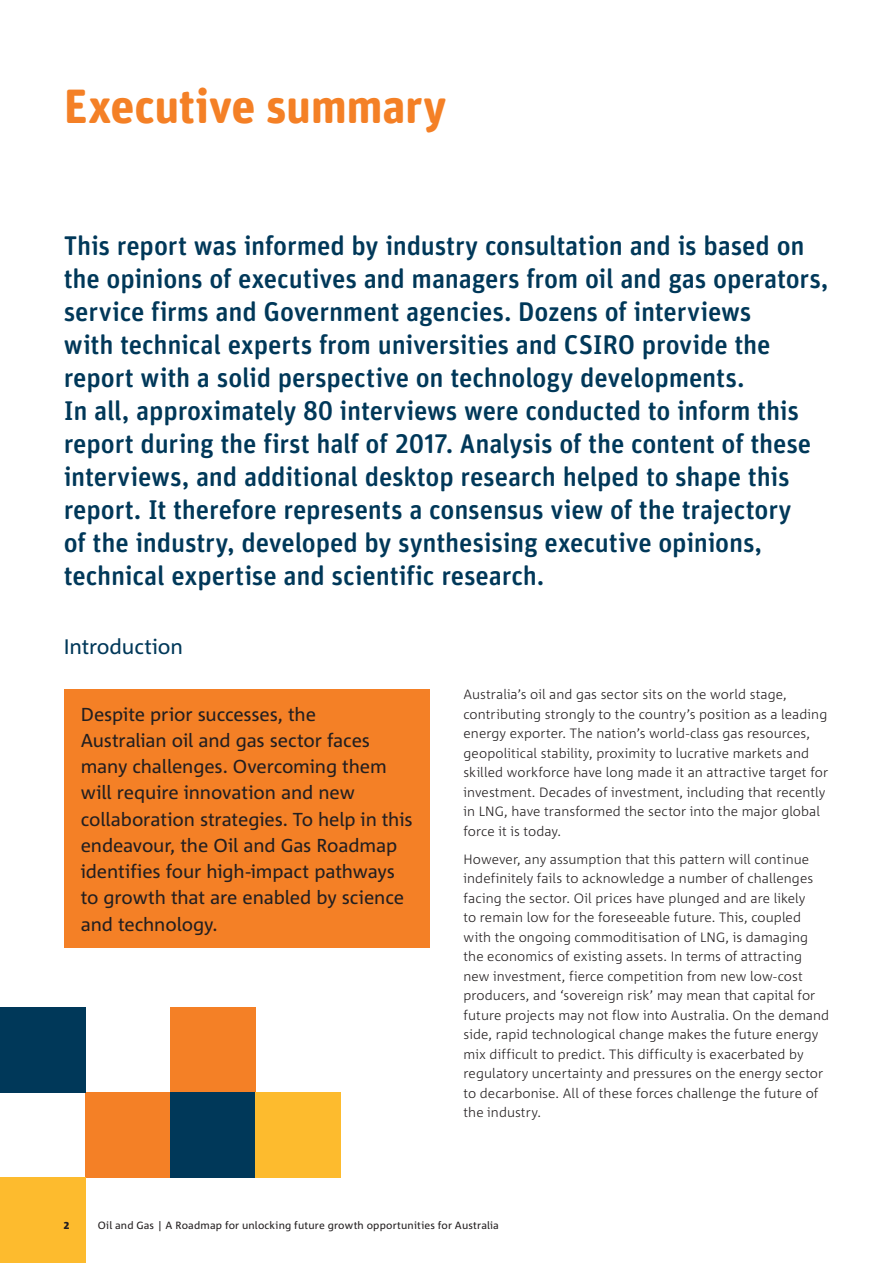
<style>
.page{position:relative;width:893px;height:1263px;background:#fff}
.page>*{position:absolute;margin:0;border:0;box-sizing:border-box;transform-origin:0 0}
.H1_Page_Title_A4{font:700 48px "Unit Rounded OT";letter-spacing:-.01em;color:#f48026}
.Introduction_A4{font:500 27px/33px "Unit Rounded OT";letter-spacing:-.01em;color:#003859}
.H2_Heading{font:21px "Corpid C1";letter-spacing:-.01em;color:#003859}
.Highlight_boxed_text{font:18.75px/26.2px "Corpid C1";letter-spacing:-.01em;color:#231f20}
.Body_Copy{font:300 13.5px/19.5px "Corpid C1";letter-spacing:.005em;color:#231f20}
.t1{font:10.5px "Corpid C1";letter-spacing:.015em;color:#231f20}
.t2{font:800 10.5px "Corpid C1";color:#231f20}
</style>
<div class="page">
<div style="left:85px;top:1093px;width:85px;height:85px;background:#f48026"></div>
<div style="left:0;top:1178px;width:85px;height:85px;background:#fdbb2e"></div>
<div style="left:170px;top:1008px;width:85px;height:85px;background:#f48026"></div>
<div style="left:0;top:1008px;width:85px;height:85px;background:#003859"></div>
<div style="left:170px;top:1093px;width:85px;height:85px;background:#003859"></div>
<div style="left:255px;top:1093px;width:85px;height:85px;background:#fdbb2e"></div>
<div style="left:64px;top:689px;width:365px;height:258px;background:#f48026"></div>
<h1 class="H1_Page_Title_A4" style="left:64px;top:76px;width:384px">Executive summary</h1>
<p class="Introduction_A4" style="left:64px;top:229px;width:766px">This report was informed by industry consultation and is based on the opinions of executives and managers from oil and gas operators, service firms and Government agencies. Dozens of interviews<br>with technical experts from universities and CSIRO provide the report with a solid perspective on technology developments.<br>In all, approximately 80 interviews were conducted to inform this report during the first half of 2017. Analysis of the content of these interviews, and additional desktop research helped to shape this report. It therefore represents a consensus view of the trajectory<br>of the industry, developed by synthesising executive opinions, technical expertise and scientific research.</p>
<h2 class="H2_Heading" style="left:64px;top:634px;width:121px">Introduction</h2>
<p class="Highlight_boxed_text" style="left:81px;top:700px;width:333px">Despite prior successes, the<br>Australian oil and gas sector faces many challenges. Overcoming them will require innovation and new collaboration strategies. To help in this endeavour, the Oil and Gas Roadmap identifies four high-impact pathways to growth that are enabled by science and technology.</p>
<p class="Body_Copy" style="left:463px;top:684px;width:366px">Australia’s oil and gas sector sits on the world stage, contributing strongly to the country’s position as a leading energy exporter. The nation’s world-class gas resources, geopolitical stability, proximity to lucrative markets and skilled workforce have long made it an attractive target for investment. Decades of investment, including that recently in LNG, have transformed the sector into the major global force it is today.</p>
<p class="Body_Copy" style="left:463px;top:849px;width:367px">However, any assumption that this pattern will continue indefinitely fails to acknowledge a number of challenges facing the sector. Oil prices have plunged and are likely<br>to remain low for the foreseeable future. This, coupled with the ongoing commoditisation of LNG, is damaging the economics of existing assets. In terms of attracting new investment, fierce competition from new low-cost producers, and ‘sovereign risk’ may mean that capital for future projects may not flow into Australia. On the demand side, rapid technological change makes the future energy mix difficult to predict. This difficulty is exacerbated by regulatory uncertainty and pressures on the energy sector to decarbonise. All of these forces challenge the future of the industry.</p>
<p class="t2" style="left:64px;top:1218px;width:7px">2</p>
<p class="t1" style="left:98px;top:1218px;width:403px">Oil and Gas | A Roadmap for unlocking future growth opportunities for Australia</p>
</div>
